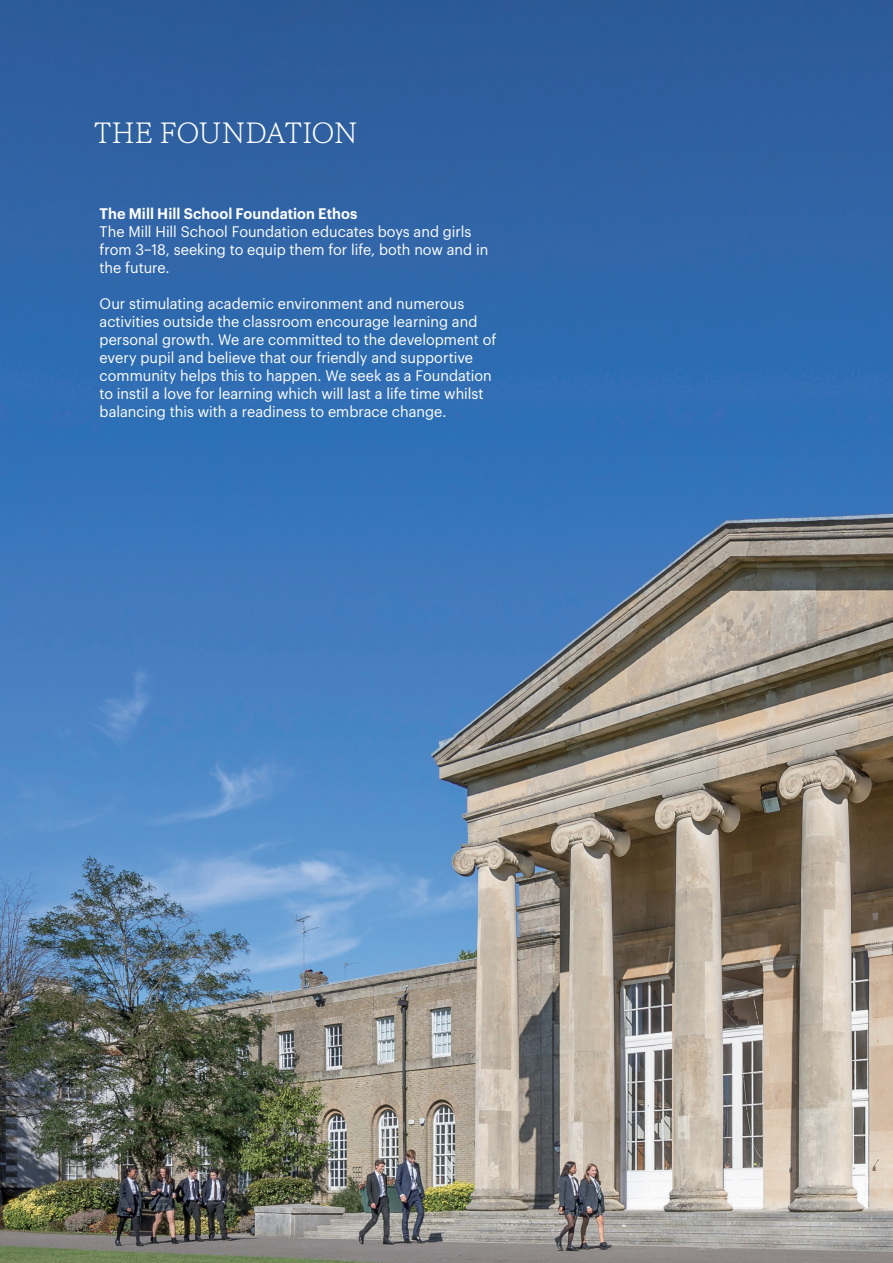
<style>
.page{position:relative;width:893px;height:1263px;background:#fff}
.page>*{position:absolute;margin:0;border:0;box-sizing:border-box;transform-origin:0 0}
.HEADLINE_TEXT{font:300 33px "Cultura New";letter-spacing:-.01em;color:#fff}
.t1{font:15px/18px "Graphik";color:#fff;scale:.96 1}
.t2{font:600 15px "Graphik";letter-spacing:.005em;color:#fff;scale:.96 1}
</style>
<div class="page">
<img style="left:0;top:0;width:893px;height:1263px">
<p class="HEADLINE_TEXT" style="left:94px;top:116px;width:265px">THE FOUNDATION</p>
<p class="t2" style="left:100px;top:202px;width:270px">The Mill Hill School Foundation Ethos</p>
<p class="t1" style="left:100px;top:221px;width:406px">The Mill Hill School Foundation educates boys and girls from 3–18, seeking to equip them for life, both now and in the future.</p>
<p class="t1" style="left:100px;top:293px;width:415px">Our stimulating academic environment and numerous activities outside the classroom encourage learning and personal growth. We are committed to the development of every pupil and believe that our friendly and supportive community helps this to happen. We seek as a Foundation to instil a love for learning which will last a life time whilst balancing this with a readiness to embrace change.</p>
</div>
